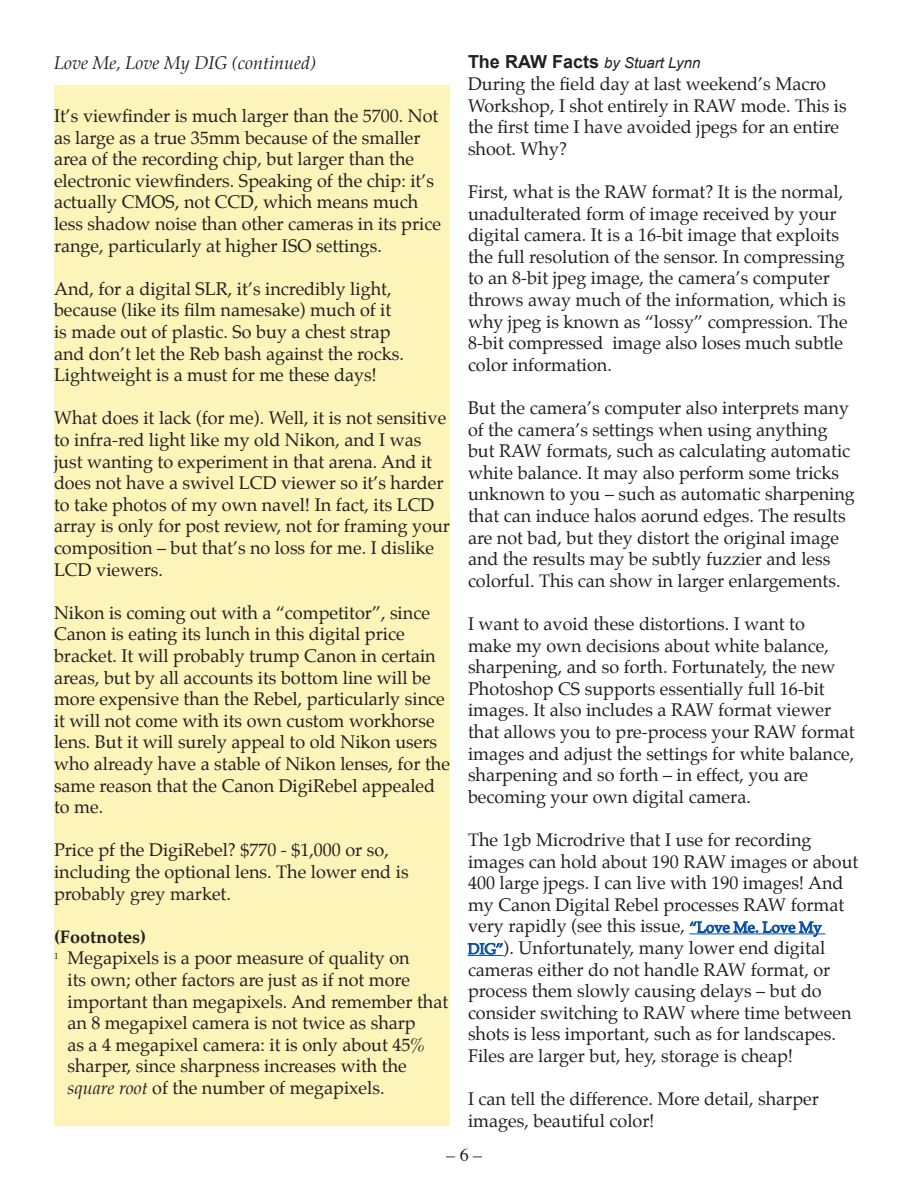
<style>
.page{position:relative;width:918px;height:1188px;background:#fff}
.page>*{position:absolute;margin:0;border:0;box-sizing:border-box;transform-origin:0 0}
.t1{font:18px/21.6px "Palatino";color:#231f20}
.t2{font:italic 18px "Palatino";color:#231f20}
.t3{font:700 18px "Palatino";color:#231f20}
.t4{font:18px "Times";color:#231f20}
.t5{font:italic 15px "Arial";color:#231f20}
.s1{font-weight:700;font-style:normal;font-size:18px}
.s2{font-size:15px;color:#094fa3}
.s3{font-style:italic}
</style>
<div class="page">
<div style="left:54px;top:86px;width:396px;height:1040px;background:#fcf4b9"></div>
<hr style="left:689px;top:933px;width:137px;height:1px;background:#094fa3">
<hr style="left:468px;top:955px;width:36px;height:1px;background:#094fa3">
<svg style="left:689px;top:921px;width:133px;height:16px"></svg>
<svg style="left:467px;top:943px;width:36px;height:12px"></svg>
<p class="t2" style="left:54px;top:52px;width:264px">Love Me, Love My DIG (continued)</p>
<p class="t5" style="left:468px;top:55px;width:234px"><span class="s1">The RAW Facts</span> by Stuart Lynn</p>
<p class="t1" style="left:468px;top:75px;width:380px">During the field day at last weekend’s Macro Workshop, I shot entirely in RAW mode. This is the first time I have avoided jpegs for an entire shoot. Why?</p>
<p class="t1" style="left:468px;top:183px;width:381px">First, what is the RAW format? It is the normal, unadulterated form of image received by your digital camera. It is a 16-bit image that exploits the full resolution of the sensor. In compressing to an 8-bit jpeg image, the camera’s computer throws away much of the information, which is why jpeg is known as “lossy” compression. The 8-bit compressed image also loses much subtle color information.</p>
<p class="t1" style="left:468px;top:399px;width:388px">But the camera’s computer also interprets many of the camera’s settings when using anything but RAW formats, such as calculating automatic white balance. It may also perform some tricks unknown to you – such as automatic sharpening that can induce halos aorund edges. The results are not bad, but they distort the original image and the results may be subtly fuzzier and less colorful. This can show in larger enlargements.</p>
<p class="t1" style="left:468px;top:615px;width:388px">I want to avoid these distortions. I want to<br>make my own decisions about white balance, sharpening, and so forth. Fortunately, the new Photoshop CS supports essentially full 16-bit images. It also includes a RAW format viewer that allows you to pre-process your RAW format images and adjust the settings for white balance, sharpening and so forth – in effect, you are becoming your own digital camera.</p>
<p class="t1" style="left:468px;top:831px;width:392px">The 1gb Microdrive that I use for recording images can hold about 190 RAW images or about 400 large jpegs. I can live with 190 images! And my Canon Digital Rebel processes RAW format very rapidly (see this issue, <span class="s2">“Love Me. Love My DIG”</span>). Unfortunately, many lower end digital cameras either do not handle RAW format, or process them slowly causing delays – but do consider switching to RAW where time between shots is less important, such as for landscapes.<br>Files are larger but, hey, storage is cheap!</p>
<p class="t1" style="left:468px;top:1090px;width:352px">I can tell the difference. More detail, sharper images, beautiful color!</p>
<p class="t1" style="left:54px;top:106px;width:389px">It’s viewfinder is much larger than the 5700. Not as large as a true 35mm because of the smaller area of the recording chip, but larger than the electronic viewfinders. Speaking of the chip: it’s actually CMOS, not CCD, which means much less shadow noise than other cameras in its price range, particularly at higher ISO settings.</p>
<p class="t1" style="left:54px;top:279px;width:351px">And, for a digital SLR, it’s incredibly light, because (like its film namesake) much of it is made out of plastic. So buy a chest strap and don’t let the Reb bash against the rocks.<br>Lightweight is a must for me these days!</p>
<p class="t1" style="left:54px;top:409px;width:397px">What does it lack (for me). Well, it is not sensitive to infra-red light like my old Nikon, and I was just wanting to experiment in that arena. And it does not have a swivel LCD viewer so it’s harder to take photos of my own navel! In fact, its LCD array is only for post review, not for framing your composition – but that’s no loss for me. I dislike LCD viewers.</p>
<p class="t1" style="left:54px;top:603px;width:398px">Nikon is coming out with a “competitor”, since Canon is eating its lunch in this digital price bracket. It will probably trump Canon in certain areas, but by all accounts its bottom line will be more expensive than the Rebel, particularly since it will not come with its own custom workhorse lens. But it will surely appeal to old Nikon users who already have a stable of Nikon lenses, for the same reason that the Canon DigiRebel appealed to me.</p>
<p class="t1" style="left:54px;top:841px;width:356px">Price pf the DigiRebel? $770 - $1,000 or so, including the optional lens. The lower end is probably grey market.</p>
<p class="t3" style="left:54px;top:925px;width:93px">(Footnotes)</p>
<p class="t1" style="left:54px;top:949px;width:357px"><sup>1</sup> Megapixels is a poor measure of quality on</p>
<p class="t1" style="left:67px;top:970px;width:344px">its own; other factors are just as if not more</p>
<p class="t1" style="left:67px;top:992px;width:382px">important than megapixels. And remember that</p>
<p class="t1" style="left:68px;top:1014px;width:350px">an 8 megapixel camera is not twice as sharp</p>
<p class="t1" style="left:68px;top:1035px;width:360px">as a 4 megapixel camera: it is only about 45%</p>
<p class="t1" style="left:68px;top:1057px;width:341px">sharper, since sharpness increases with the</p>
<p class="t1" style="left:68px;top:1078px;width:319px"><span class="s3">square root</span> of the number of megapixels.</p>
<p class="t4" style="left:446px;top:1144px;width:37px">– 6 –</p>
</div>
